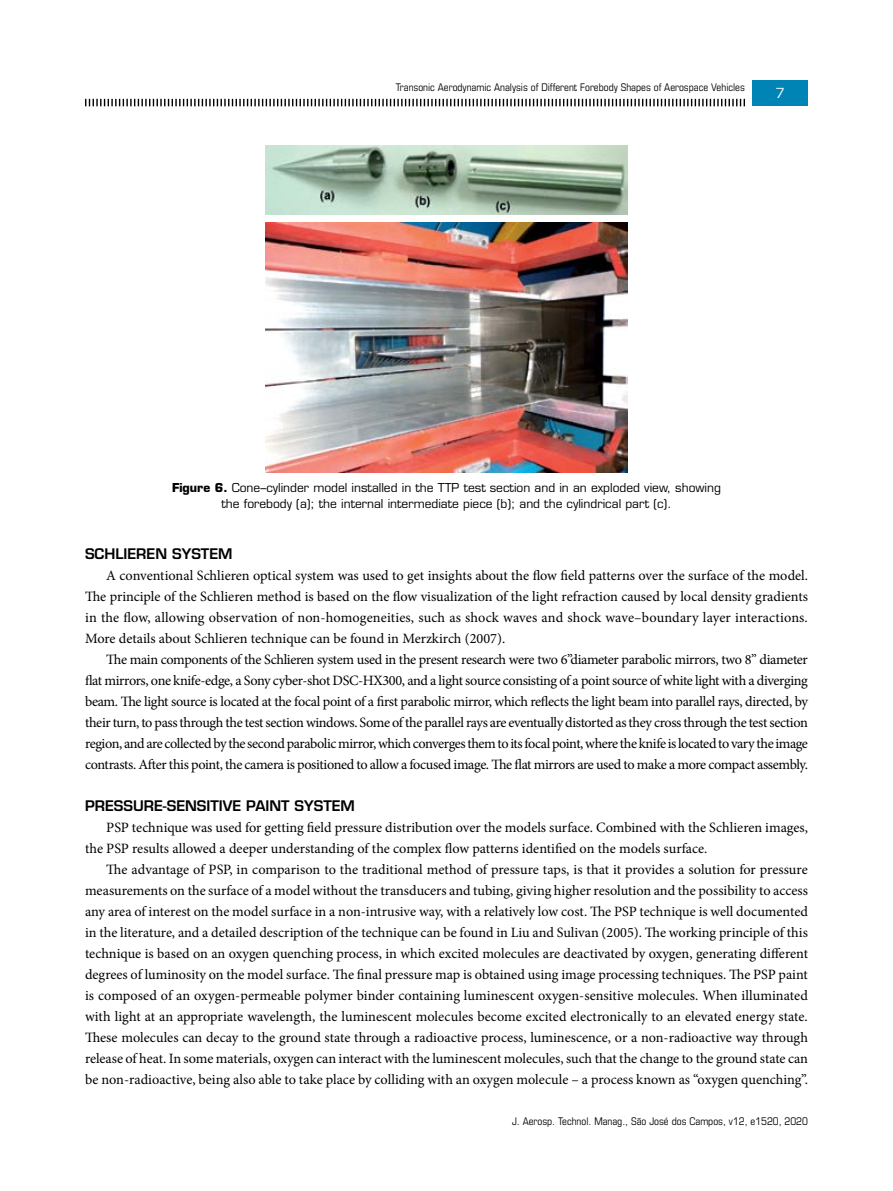
<style>
.page{position:relative;width:893px;height:1191px;background:#fff}
.page>*{position:absolute;margin:0;border:0;box-sizing:border-box;transform-origin:0 0}
.t1{font:14.25px/21px "Minion Pro";letter-spacing:-.005em;color:#000;text-align:justify}
.t2{font:600 14.25px "Eurostile LT Std";color:#000}
.t3{font:13.5px "Eurostile LT Std";color:#fff}
.t4{font:12px/16.5px "Eurostile LT Std";color:#000;text-align:center}
.t5{font:condensed 10.5px "Eurostile LT Std";color:#000}
.s1{font-weight:700}
</style>
<div class="page">
<svg style="left:85px;top:99px;width:660px;height:7px"></svg>
<div style="left:753px;top:81px;width:55px;height:25px;background:#0084b6"></div>
<img style="left:265px;top:145px;width:363px;height:70px">
<img style="left:265px;top:223px;width:363px;height:249px">
<p class="t5" style="left:396px;top:81px;width:351px">Transonic Aerodynamic Analysis of Different Forebody Shapes of Aerospace Vehicles</p>
<p class="t3" style="left:776px;top:85px;width:11px">7</p>
<p class="t4" style="left:172px;top:479px;width:550px"><span class="s1">Figure 6.</span> Cone–cylinder model installed in the TTP test section and in an exploded view, showing the forebody (a); the internal intermediate piece (b); and the cylindrical part (c).</p>
<p class="t2" style="left:85px;top:544px;width:149px">SCHLIEREN SYSTEM</p>
<p class="t1" style="left:85px;top:564px;width:724px;text-indent:21px">A conventional Schlieren optical system was used to get insights about the flow field patterns over the surface of the model.<br>The principle of the Schlieren method is based on the flow visualization of the light refraction caused by local density gradients in the flow, allowing observation of non-homogeneities, such as shock waves and shock wave–boundary layer interactions.<br>More details about Schlieren technique can be found in Merzkirch (2007).</p>
<p class="t1" style="left:85px;top:648px;width:724px;text-indent:21px">The main components of the Schlieren system used in the present research were two 6”diameter parabolic mirrors, two 8” diameter flat mirrors, one knife-edge, a Sony cyber-shot DSC-HX300, and a light source consisting of a point source of white light with a diverging beam. The light source is located at the focal point of a first parabolic mirror, which reflects the light beam into parallel rays, directed, by their turn, to pass through the test section windows. Some of the parallel rays are eventually distorted as they cross through the test section region, and are collected by the second parabolic mirror, which converges them to its focal point, where the knife is located to vary the image contrasts. After this point, the camera is positioned to allow a focused image. The flat mirrors are used to make a more compact assembly.</p>
<p class="t2" style="left:85px;top:796px;width:271px">PRESSURE-SENSITIVE PAINT SYSTEM</p>
<p class="t1" style="left:85px;top:817px;width:724px;text-indent:21px">PSP technique was used for getting field pressure distribution over the models surface. Combined with the Schlieren images, the PSP results allowed a deeper understanding of the complex flow patterns identified on the models surface.</p>
<p class="t1" style="left:85px;top:859px;width:724px;text-indent:21px">The advantage of PSP, in comparison to the traditional method of pressure taps, is that it provides a solution for pressure measurements on the surface of a model without the transducers and tubing, giving higher resolution and the possibility to access any area of interest on the model surface in a non-intrusive way, with a relatively low cost. The PSP technique is well documented in the literature, and a detailed description of the technique can be found in Liu and Sulivan (2005). The working principle of this technique is based on an oxygen quenching process, in which excited molecules are deactivated by oxygen, generating different degrees of luminosity on the model surface. The final pressure map is obtained using image processing techniques. The PSP paint is composed of an oxygen-permeable polymer binder containing luminescent oxygen-sensitive molecules. When illuminated with light at an appropriate wavelength, the luminescent molecules become excited electronically to an elevated energy state.<br>These molecules can decay to the ground state through a radioactive process, luminescence, or a non-radioactive way through release of heat. In some materials, oxygen can interact with the luminescent molecules, such that the change to the ground state can be non-radioactive, being also able to take place by colliding with an oxygen molecule – a process known as “oxygen quenching”.</p>
<p class="t5" style="left:512px;top:1114px;width:297px">J. Aerosp. Technol. Manag., São José dos Campos, v12, e1520, 2020</p>
</div>
